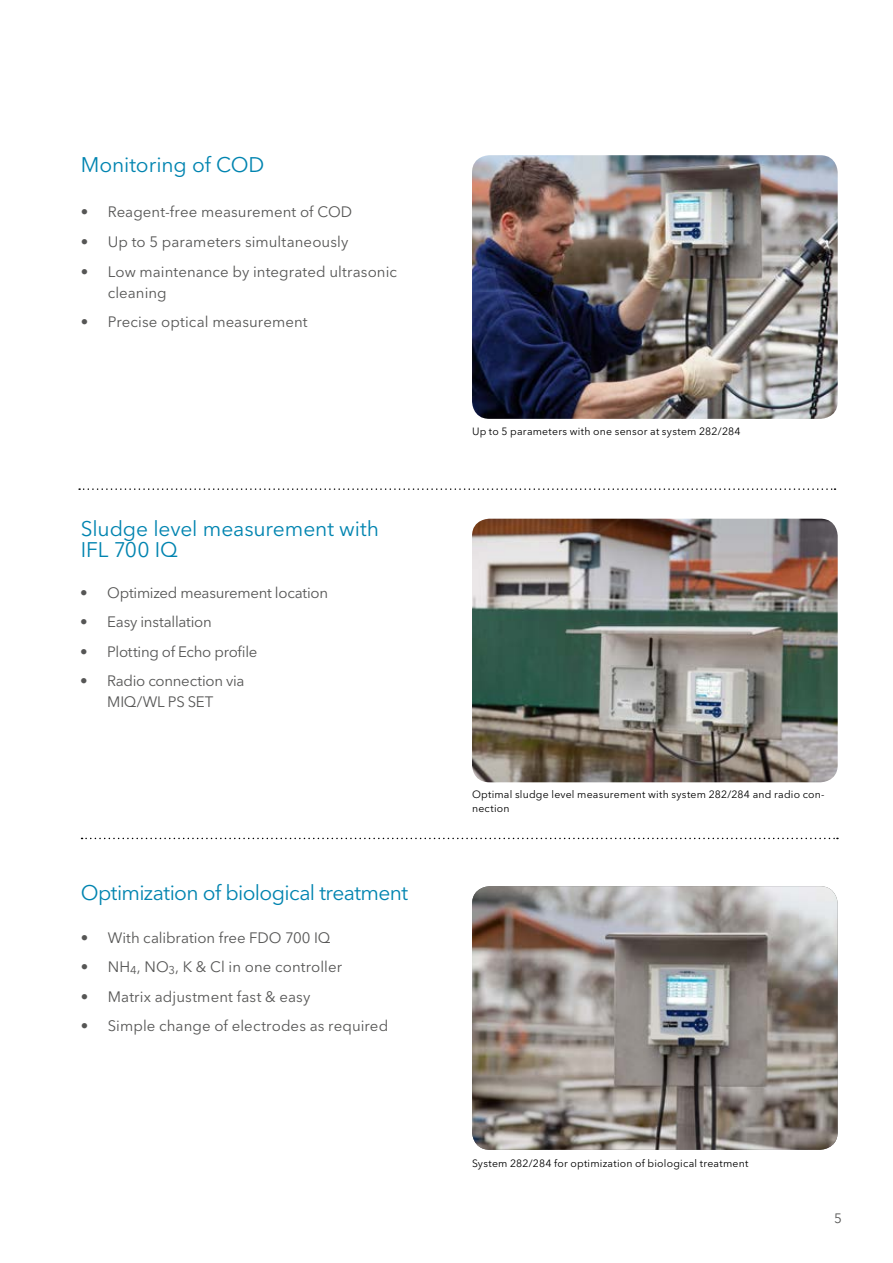
<style>
.page{position:relative;width:893px;height:1263px;background:#fff}
.page>*{position:absolute;margin:0;border:0;box-sizing:border-box;transform-origin:0 0}
.t1{font:21px/21px "Avenir Next LT Pro";letter-spacing:-.01em;color:#0084b0}
.t2{font:21px "Avenir Next LT Pro";letter-spacing:-.03em;color:#0084b0}
.t3{font:15px/21px "Avenir Next LT Pro";letter-spacing:.005em;color:#565655}
.t4{font:15px/21px "Avenir Next LT Pro";letter-spacing:-.02em;color:#565655;text-align:center}
.t5{font:13.5px "Avenir Next LT Pro";color:#565655}
.t6{font:10.5px/13.5px "Avenir Next LT Pro";letter-spacing:.02em;color:#000}
</style>
<div class="page">
<img style="left:472px;top:155px;width:366px;height:264px">
<img style="left:472px;top:519px;width:366px;height:263px">
<img style="left:472px;top:886px;width:366px;height:264px">
<svg style="left:79px;top:488px;width:756px;height:2px"></svg>
<svg style="left:82px;top:838px;width:756px;height:1px"></svg>
<h1 class="t1" style="left:81px;top:154px;width:185px">Monitoring of COD</h1>
<p class="t3" style="left:81px;top:202px;width:273px">• Reagent-free measurement of COD</p>
<p class="t3" style="left:81px;top:231px;width:269px">• Up to 5 parameters simultaneously</p>
<p class="t3" style="left:108px;top:261px;width:291px;text-indent:-27px">• Low maintenance by integrated ultrasonic cleaning</p>
<p class="t3" style="left:81px;top:311px;width:228px">• Precise optical measurement</p>
<h1 class="t1" style="left:81px;top:518px;width:300px">Sludge level measurement with<br>IFL 700 IQ</h1>
<p class="t4" style="left:80px;top:582px;width:249px">• Optimized measurement location</p>
<p class="t4" style="left:80px;top:611px;width:133px">• Easy installation</p>
<p class="t4" style="left:80px;top:641px;width:179px">• Plotting of Echo profile</p>
<p class="t4" style="left:80px;top:670px;width:166px">• Radio connection via<br>MIQ/WL PS SET</p>
<h1 class="t2" style="left:81px;top:880px;width:329px">Optimization of biological treatment</h1>
<p class="t3" style="left:81px;top:927px;width:251px">• With calibration free FDO 700 IQ</p>
<p class="t3" style="left:81px;top:956px;width:263px">• NH<sub>4</sub>, NO<sub>3</sub>, K &amp; Cl in one controller</p>
<p class="t3" style="left:81px;top:986px;width:231px">• Matrix adjustment fast &amp; easy</p>
<p class="t3" style="left:81px;top:1015px;width:309px">• Simple change of electrodes as required</p>
<p class="t6" style="left:472px;top:425px;width:270px">Up to 5 parameters with one sensor at system 282/284</p>
<p class="t6" style="left:472px;top:788px;width:354px">Optimal sludge level measurement with system 282/284 and radio con&shy;nection</p>
<p class="t6" style="left:472px;top:1157px;width:278px">System 282/284 for optimization of biological treatment</p>
<p class="t5" style="left:834px;top:1210px;width:9px">5</p>
</div>
